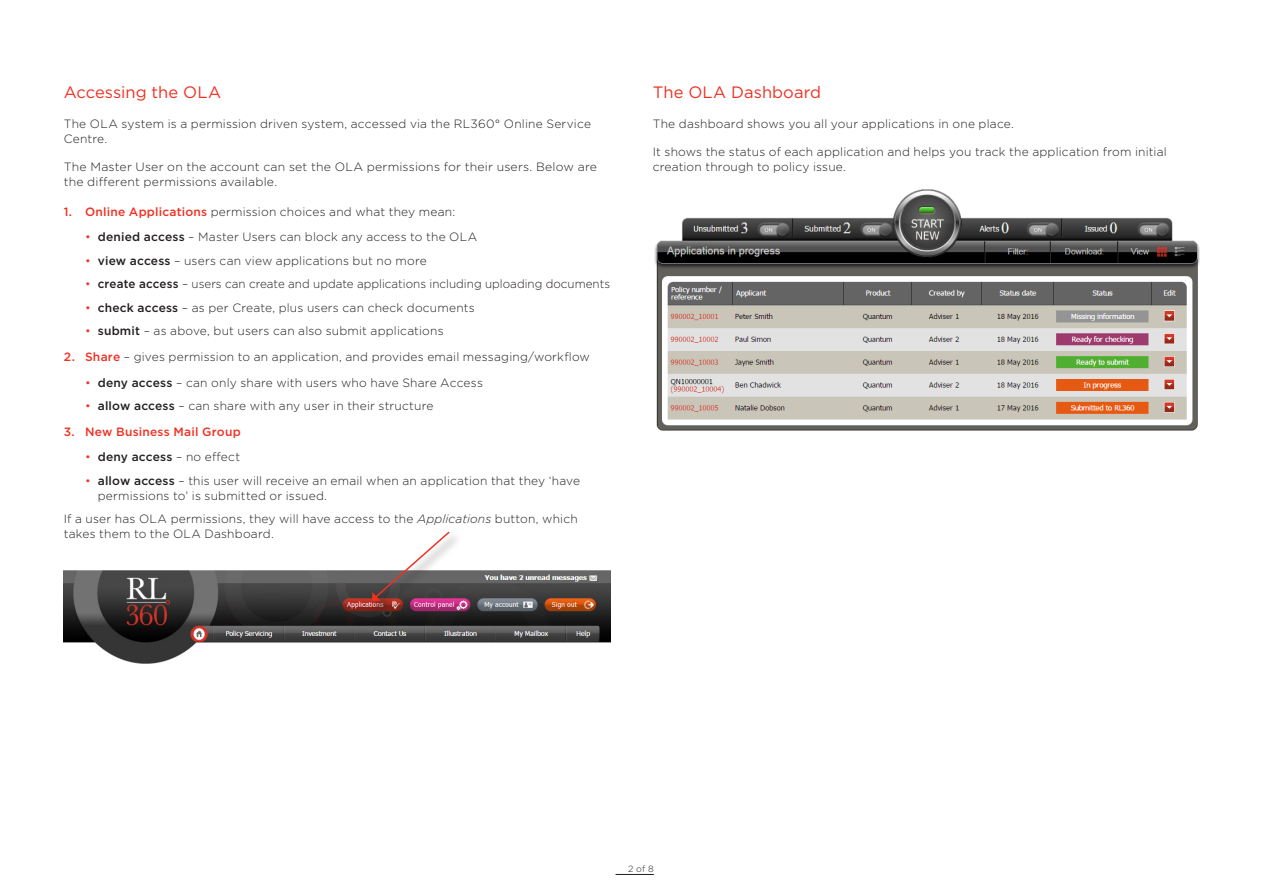
<style>
.page{position:relative;width:1263px;height:893px;background:#fff}
.page>*{position:absolute;margin:0;border:0;box-sizing:border-box;transform-origin:0 0}
.Heading{font:16.5px "Gotham";color:#ef3122}
.Body_text{font:300 12px/15px "Gotham";letter-spacing:.015em;color:#231f20}
._1__indent{font:300 12px "Gotham";letter-spacing:.015em;color:#231f20}
._1__indent-2{font:500 12px "Gotham";letter-spacing:.02em;color:#ef3122}
.t1{font:500 12px "Gotham";letter-spacing:.015em;color:#231f20}
.t2{font:300 9px "Gotham";color:#231f20}
.s1{font-weight:500;color:#ef3122}
.s2{color:#ef3122}
.s3{font-weight:500}
.s4{font-weight:300;color:#ef3122}
.s5{font-weight:300}
.s6{font-style:italic}
</style>
<div class="page">
<hr style="left:615px;top:874px;width:39px;height:1px;background:#231f20">
<img style="left:64px;top:570px;width:546px;height:94px">
<img style="left:654px;top:189px;width:545px;height:242px">
<div style="left:370px;top:530px;width:93px;height:85px;background:#231f20;opacity:.75"></div>
<svg style="left:372px;top:530px;width:79px;height:71px"></svg>
<p class="Heading" style="left:64px;top:82px;width:159px">Accessing the OLA</p>
<p class="Body_text" style="left:64px;top:116px;width:529px">The OLA system is a permission driven system, accessed via the RL360° Online Service<br>Centre.</p>
<p class="Body_text" style="left:64px;top:159px;width:535px">The Master User on the account can set the OLA permissions for their users. Below are the different permissions available.</p>
<p class="_1__indent" style="left:64px;top:204px;width:393px"><span class="s1">1. Online Applications</span> permission choices and what they mean:</p>
<p class="Body_text" style="left:85px;top:229px;width:394px"><span class="s2">•</span> <span class="s3">denied access</span> – Master Users can block any access to the OLA</p>
<p class="Body_text" style="left:85px;top:253px;width:343px"><span class="s2">•</span> <span class="s3">view access</span> – users can view applications but no more</p>
<p class="Body_text" style="left:85px;top:276px;width:527px"><span class="s2">•</span> <span class="s3">create access</span> – users can create and update applications including uploading documents</p>
<p class="Body_text" style="left:85px;top:300px;width:391px"><span class="s2">•</span> <span class="s3">check access</span> – as per Create, plus users can check documents</p>
<p class="Body_text" style="left:85px;top:323px;width:360px"><span class="s2">•</span> <span class="s3">submit</span> – as above, but users can also submit applications</p>
<p class="_1__indent" style="left:64px;top:349px;width:528px"><span class="s1">2. Share</span> – gives permission to an application, and provides email messaging/workflow</p>
<p class="Body_text" style="left:85px;top:375px;width:399px"><span class="s2">•</span> <span class="s3">deny access</span> – can only share with users who have Share Access</p>
<p class="Body_text" style="left:85px;top:398px;width:350px"><span class="s2">•</span> <span class="s3">allow access</span> – can share with any user in their structure</p>
<p class="_1__indent-2" style="left:64px;top:424px;width:178px">3. New Business Mail Group</p>
<p class="t1" style="left:85px;top:449px;width:157px"><span class="s4">•</span> deny access <span class="s5">– no effect</span></p>
<p class="Body_text" style="left:98px;top:473px;width:484px;text-indent:-13px"><span class="s2">•</span> <span class="s3">allow access</span> – this user will receive an email when an application that they ‘have permissions to’ is submitted or issued.</p>
<p class="Body_text" style="left:64px;top:511px;width:515px">If a user has OLA permissions, they will have access to the <span class="s6">Applications</span> button, which takes them to the OLA Dashboard.</p>
<p class="Heading" style="left:653px;top:82px;width:170px">The OLA Dashboard</p>
<p class="Body_text" style="left:653px;top:116px;width:363px">The dashboard shows you all your applications in one place.</p>
<p class="Body_text" style="left:653px;top:144px;width:515px">It shows the status of each application and helps you track the application from initial creation through to policy issue.</p>
<p class="t2" style="left:628px;top:863px;width:27px">2 of 8</p>
</div>
